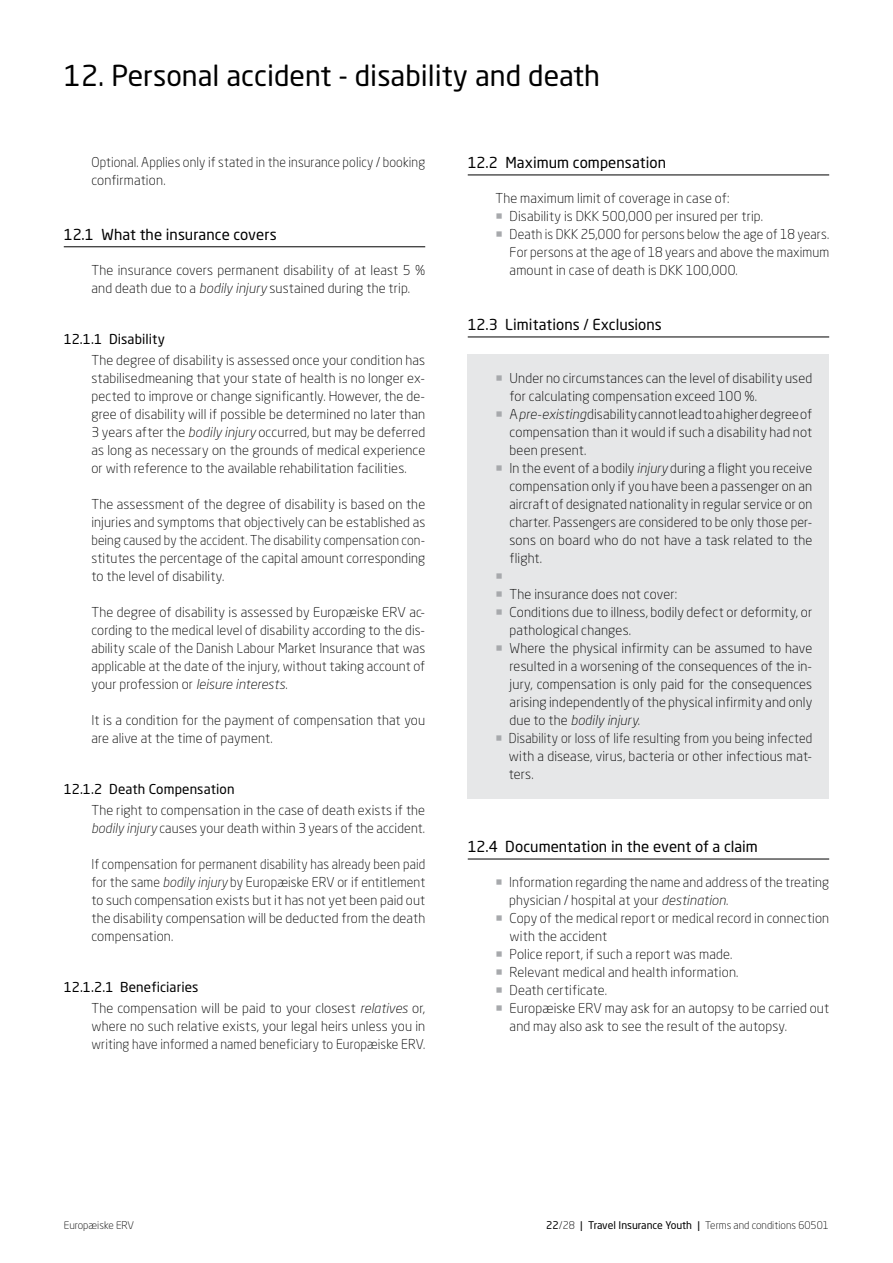
<style>
.page{position:relative;width:893px;height:1263px;background:#fff}
.page>*{position:absolute;margin:0;border:0;box-sizing:border-box;transform-origin:0 0}
.t1{font:28.5px "Neo Sans W1 G";color:#000}
.t2{font:15px "Neo Sans W1 G";color:#000}
.t3{font:300 13.5px/18px "Neo Sans W1 G";letter-spacing:.01em;color:#000}
.t4{font:300 13.5px/18px "Neo Sans W1 G";letter-spacing:.01em;color:#000;text-align:justify;scale:.95 1}
.t5{font:300 13.5px/18px "Neo Sans W1 G";letter-spacing:.01em;color:#000;text-align:justify;scale:.96 1}
.t6{font:13.5px "Neo Sans W1 G";letter-spacing:.01em;color:#000}
.t7{font:italic 300 13.5px "Neo Sans Pro";letter-spacing:.015em;color:#000}
.t8{font:300 10.5px "Neo Sans W1 G";color:#000}
.s1{font-family:"Neo Sans Pro";font-style:italic}
.s2{font-weight:400}
.s3{color:#a7a9ac}
.s4{font-family:"Neo Sans W1 G";font-style:normal}
</style>
<div class="page">
<div style="left:468px;top:355px;width:361px;height:444px;background:#e6e7e8"></div>
<hr style="left:64px;top:246px;width:361px;height:1px;background:#000">
<hr style="left:468px;top:175px;width:361px;height:1px;background:#000">
<hr style="left:468px;top:337px;width:361px;height:1px;background:#000">
<hr style="left:468px;top:859px;width:361px;height:1px;background:#000">
<h1 class="t1" style="left:64px;top:58px;width:538px">12. Personal accident - disability and death</h1>
<p class="t4" style="left:91px;top:153px;width:353px">Optional. Applies only if stated in the insurance policy / booking confirmation.</p>
<p class="t2" style="left:64px;top:225px;width:214px">12.1 What the insurance covers</p>
<p class="t3" style="left:91px;top:261px;width:335px">The insurance covers permanent disability of at least 5 % and death due to a <span class="s1">bodily injury</span> sustained during the trip.</p>
<p class="t6" style="left:64px;top:331px;width:103px">12.1.1 Disability</p>
<p class="t3" style="left:91px;top:351px;width:335px;text-align:justify">The degree of disability is assessed once your condition has stabilisedmeaning that your state of health is no longer ex&shy;pected to improve or change significantly. However, the de&shy;gree of disability will if possible be determined no later than 3 years after the <span class="s1">bodily injury</span> occurred, but may be deferred as long as necessary on the grounds of medical experience or with reference to the available rehabilitation facilities.</p>
<p class="t3" style="left:91px;top:495px;width:335px;text-align:justify">The assessment of the degree of disability is based on the injuries and symptoms that objectively can be established as being caused by the accident. The disability compensation con&shy;stitutes the percentage of the capital amount corresponding to the level of disability.</p>
<p class="t3" style="left:91px;top:603px;width:335px;text-align:justify">The degree of disability is assessed by Europæiske ERV ac&shy;cording to the medical level of disability according to the dis&shy;ability scale of the Danish Labour Market Insurance that was applicable at the date of the injury, without taking account of your profession or <span class="s1">leisure interests</span>.</p>
<p class="t3" style="left:91px;top:711px;width:335px">It is a condition for the payment of compensation that you are alive at the time of payment.</p>
<p class="t6" style="left:64px;top:781px;width:172px">12.1.2 Death Compensation</p>
<p class="t3" style="left:91px;top:801px;width:335px">The right to compensation in the case of death exists if the <span class="s1">bodily injury</span> causes your death within 3 years of the accident.</p>
<p class="t4" style="left:91px;top:855px;width:353px">If compensation for permanent disability has already been paid for the same <span class="s1">bodily injury</span> by Europæiske ERV or if entitlement to such compensation exists but it has not yet been paid out the disability compensation will be deducted from the death compensation.</p>
<p class="t3" style="left:91px;top:976px;width:335px;line-height:21px;text-indent:-28px"><span class="s2">12.1.2.1 Beneficiaries<br></span>The compensation will be paid to your closest <span class="s1">relatives</span> or,</p>
<p class="t3" style="left:91px;top:1017px;width:335px">where no such relative exists, your legal heirs unless you in writing have informed a named beneficiary to Europæiske ERV.</p>
<p class="t2" style="left:468px;top:153px;width:200px">12.2 Maximum compensation</p>
<p class="t3" style="left:495px;top:189px;width:236px">The maximum limit of coverage in case of:</p>
<p class="t3" style="left:495px;top:207px;width:269px"><span class="s3">○</span> Disability is DKK 500,000 per insured per trip.</p>
<p class="t5" style="left:510px;top:225px;width:334px;text-indent:-14px"><span class="s3">○</span> Death is DKK 25,000 for persons below the age of 18 years.<br>For persons at the age of 18 years and above the maximum amount in case of death is DKK 100,000.</p>
<p class="t2" style="left:468px;top:315px;width:196px">12.3 Limitations / Exclusions</p>
<p class="t3" style="left:510px;top:369px;width:304px;text-indent:-14px"><span class="s3">○</span> Under no circumstances can the level of disability used for calculating compensation exceed 100 %.</p>
<p class="t3" style="left:510px;top:405px;width:304px;text-align:justify;text-indent:-14px"><span class="s3">○</span> A <span class="s1">pre-existing</span> disability cannot lead to a higher degree of compensation than it would if such a disability had not been present.</p>
<p class="t3" style="left:509px;top:459px;width:304px;text-align:justify;text-indent:-14px"><span class="s3">○</span> In the event of a bodily <span class="s1">injury</span> during a flight you receive compensation only if you have been a passenger on an aircraft of designated nationality in regular service or on charter. Passengers are considered to be only those per&shy;sons on board who do not have a task related to the flight.</p>
<p class="t3" style="left:495px;top:585px;width:183px"><span class="s3">○</span> The insurance does not cover:</p>
<p class="t3" style="left:510px;top:603px;width:304px;text-indent:-14px"><span class="s3">○</span> Conditions due to illness, bodily defect or deformity, or pathological changes.</p>
<p class="t3" style="left:510px;top:639px;width:304px;text-align:justify;text-indent:-14px"><span class="s3">○</span> Where the physical infirmity can be assumed to have resulted in a worsening of the consequences of the in&shy;jury, compensation is only paid for the consequences arising independently of the physical infirmity and only</p>
<p class="t7" style="left:510px;top:712px;width:132px"><span class="s4">due to the</span> bodily injury<span class="s4">.</span></p>
<p class="t4" style="left:509px;top:729px;width:321px;text-indent:-14px"><span class="s3">○</span> Disability or loss of life resulting from you being infected with a disease, virus, bacteria or other infectious mat&shy;ters.</p>
<p class="t2" style="left:468px;top:837px;width:292px">12.4 Documentation in the event of a claim</p>
<p class="t3" style="left:509px;top:873px;width:322px;text-indent:-14px"><span class="s3">○</span> Information regarding the name and address of the treating physician / hospital at your <span class="s1">destination</span>.</p>
<p class="t3" style="left:510px;top:909px;width:321px;text-indent:-14px"><span class="s3">○</span> Copy of the medical report or medical record in connection with the accident</p>
<p class="t3" style="left:495px;top:945px;width:238px"><span class="s3">○</span> Police report, if such a report was made.</p>
<p class="t3" style="left:495px;top:963px;width:245px"><span class="s3">○</span> Relevant medical and health information.</p>
<p class="t3" style="left:495px;top:981px;width:113px"><span class="s3">○</span> Death certificate.</p>
<p class="t3" style="left:510px;top:999px;width:321px;text-indent:-14px"><span class="s3">○</span> Europæiske ERV may ask for an autopsy to be carried out and may also ask to see the result of the autopsy.</p>
<p class="t8" style="left:64px;top:1219px;width:72px">Europæiske ERV</p>
<p class="t8" style="left:546px;top:1219px;width:284px"><span class="s2">22</span>/28 <span class="s2">| Travel Insurance Youth |</span> Terms and conditions 60501</p>
</div>
